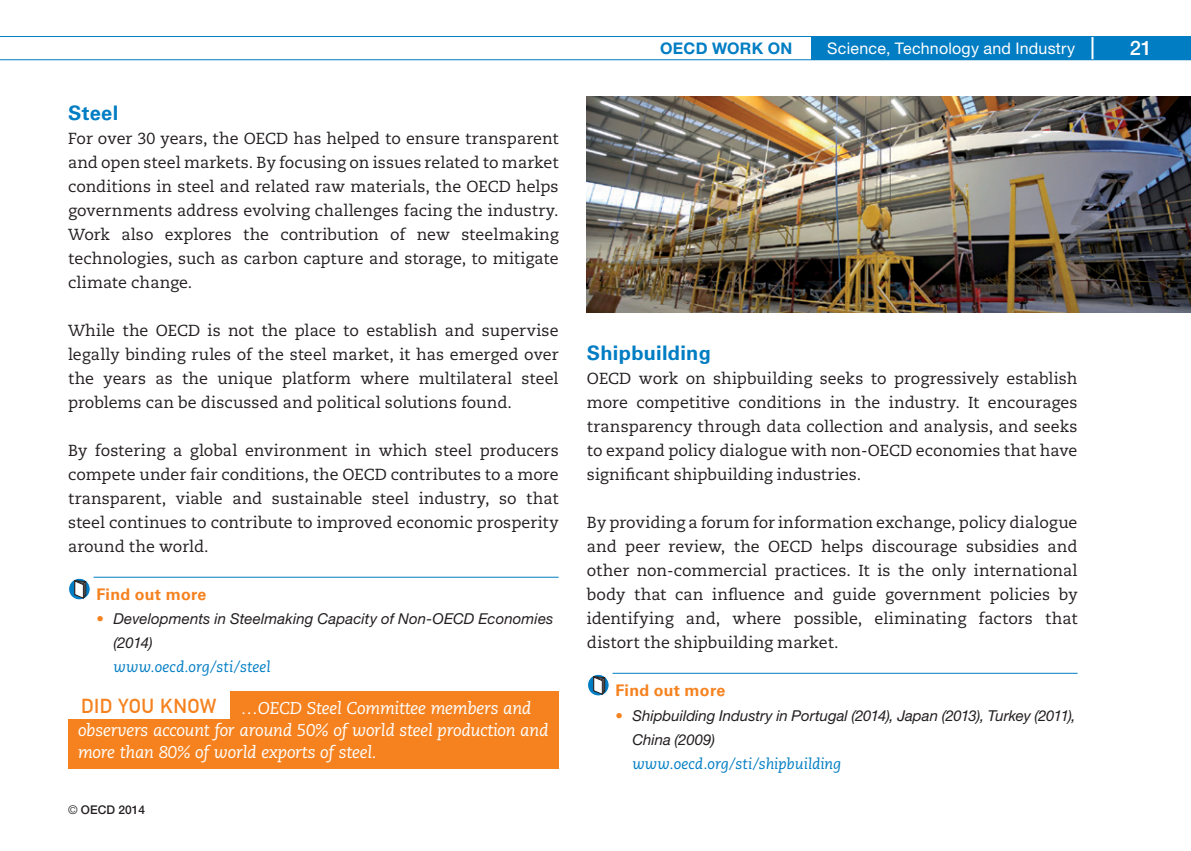
<style>
.page{position:relative;width:1191px;height:851px;background:#fff}
.page>*{position:absolute;margin:0;border:0;box-sizing:border-box;transform-origin:0 0}
.Inter_bleu{font:700 20px "Univers LT Std";letter-spacing:.015em;color:#007dc3}
.t1{font:20px "DIN Mittelschrift Std";letter-spacing:.025em;color:#f5821f}
.t2{font:500 20px "Helvetica Neue";color:#fff}
.DID_Texte{font:italic 17px/22px "Caecilia";letter-spacing:-.015em;color:#fff}
.Texte_courant{font:16px/24px "Caecilia";color:#231f20;text-align:justify}
.t3{font:16px "Helvetica Neue";letter-spacing:.015em;color:#fff}
.Key_Publications{font:700 16px "Univers LT Std";letter-spacing:.02em;color:#f5821f}
.t4{font:700 16px "Helvetica Neue";letter-spacing:.02em;color:#007dc3}
.t5{font:italic 15px/24px "Helvetica Neue LT Std";color:#231f20}
.t6{font:500 12px "Helvetica Neue";color:#231f20}
.s1{color:#f5821f}
.s2{font-family:"Caecilia";color:#007dc3}
.s3{font-weight:300}
</style>
<div class="page">
<div style="left:811px;top:36px;width:380px;height:24px;background:#007dc3"></div>
<hr style="left:1091px;top:32px;width:2px;height:31px;background:#fff">
<hr style="left:0;top:36px;width:1191px;height:1px;background:#007dc3">
<hr style="left:0;top:59px;width:1191px;height:1px;background:#007dc3">
<hr style="left:612px;top:672px;width:465px;height:1px;background:#007dc3">
<svg style="left:587px;top:674px;width:22px;height:21px"></svg>
<div style="left:587px;top:673px;width:22px;height:23px;border:1px solid #fff;border-radius:50%"></div>
<svg style="left:593px;top:676px;width:12px;height:18px"></svg>
<hr style="left:94px;top:576px;width:464px;height:1px;background:#007dc3">
<svg style="left:69px;top:578px;width:21px;height:21px"></svg>
<div style="left:68px;top:577px;width:23px;height:23px;border:1px solid #fff;border-radius:50%"></div>
<svg style="left:74px;top:580px;width:12px;height:18px"></svg>
<div style="left:68px;top:691px;width:490px;height:77px;background:#f5821f"></div>
<div style="left:68px;top:690px;width:161px;height:29px;background:#fff"></div>
<img style="left:587px;top:96px;width:604px;height:216px">
<p class="Inter_bleu" style="left:68px;top:101px;width:52px">Steel</p>
<p class="Texte_courant" style="left:68px;top:127px;width:492px">For over 30 years, the OECD has helped to ensure transparent and open steel markets. By focusing on issues related to market conditions in steel and related raw materials, the OECD helps governments address evolving challenges facing the industry.<br>Work also explores the contribution of new steelmaking technologies, such as carbon capture and storage, to mitigate climate change.</p>
<p class="Texte_courant" style="left:68px;top:319px;width:492px">While the OECD is not the place to establish and supervise legally binding rules of the steel market, it has emerged over the years as the unique platform where multilateral steel problems can be discussed and political solutions found.</p>
<p class="Texte_courant" style="left:68px;top:439px;width:492px">By fostering a global environment in which steel producers compete under fair conditions, the OECD contributes to a more transparent, viable and sustainable steel industry, so that steel continues to contribute to improved economic prosperity around the world.</p>
<p class="Key_Publications" style="left:96px;top:585px;width:112px">Find out more</p>
<p class="t5" style="left:113px;top:606px;width:441px;text-indent:-17px"><span class="s1">•</span> Developments in Steelmaking Capacity of Non-OECD Economies (2014)<br><span class="s2">www.oecd.org/sti/steel</span></p>
<p class="DID_Texte" style="left:78px;top:697px;width:472px;text-indent:163px">…OECD Steel Committee members and observers account for around 50% of world steel production and more than 80% of world exports of steel.</p>
<p class="t1" style="left:81px;top:694px;width:137px">DID YOU KNOW</p>
<p class="t6" style="left:68px;top:802px;width:78px"><span class="s3">©</span> OECD 2014</p>
<p class="t4" style="left:660px;top:38px;width:134px">OECD WORK ON</p>
<p class="t3" style="left:827px;top:38px;width:249px">Science, Technology and Industry</p>
<p class="t2" style="left:1129px;top:36px;width:24px">21</p>
<p class="Inter_bleu" style="left:587px;top:341px;width:125px">Shipbuilding</p>
<p class="Texte_courant" style="left:587px;top:367px;width:492px">OECD work on shipbuilding seeks to progressively establish more competitive conditions in the industry. It encourages transparency through data collection and analysis, and seeks to expand policy dialogue with non-OECD economies that have significant shipbuilding industries.</p>
<p class="Texte_courant" style="left:587px;top:511px;width:492px">By providing a forum for information exchange, policy dialogue and peer review, the OECD helps discourage subsidies and other non-commercial practices. It is the only international body that can influence and guide government policies by identifying and, where possible, eliminating factors that distort the shipbuilding market.</p>
<p class="Key_Publications" style="left:615px;top:681px;width:112px">Find out more</p>
<p class="t5" style="left:632px;top:702px;width:445px;text-indent:-17px"><span class="s1">•</span> Shipbuilding Industry in Portugal (2014), Japan (2013), Turkey (2011),<br>China (2009)<br><span class="s2">www.oecd.org/sti/shipbuilding</span></p>
</div>
